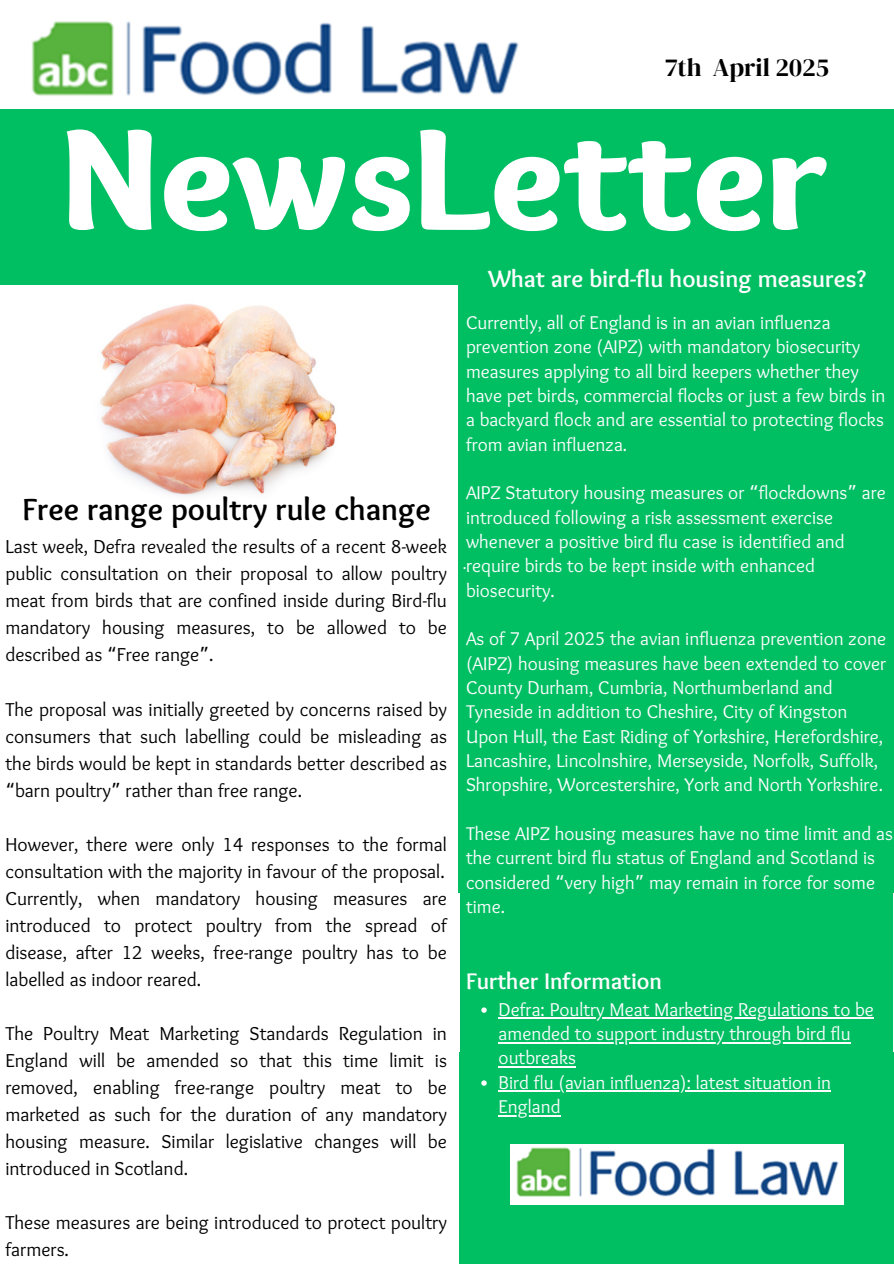
<style>
.page{position:relative;width:894px;height:1264px;background:#fff}
.page>*{position:absolute;margin:0;border:0;box-sizing:border-box;transform-origin:0 0}
.t1{font:900 150px "Sukar";color:#fff}
.t2{font:700 31.8px "Sukar";color:#000}
.t3{font:25.5px "DM Serif Display";color:#000}
.t4{font:700 24.45px "Sukar";color:#fdfdfd}
.t5{font:700 23.55px "Sukar";color:#fdfdfd}
.t6{font:19.5px/27px "Sukar";color:#000;text-align:justify}
.t7{font:19.2px/24.3px "Sukar";color:#fdfdfd}
.t8{font:17.1px "Sukar";color:#fdfdfe}
.s1{font-family:"Noto Sans Gurmukhi"}
</style>
<div class="page">
<div style="left:0;top:109px;width:893px;height:175px;background:#00bf63"></div>
<div style="left:458px;top:281px;width:435px;height:611px;background:#00bf63"></div>
<div style="left:460px;top:717px;width:432px;height:337px;background:#00bf63"></div>
<div style="left:459px;top:1052px;width:434px;height:211px;background:#00bf63"></div>
<img style="left:32px;top:21px;width:487px;height:75px">
<img style="left:510px;top:1144px;width:332px;height:60px">
<img style="left:100px;top:304px;width:237px;height:192px">
<svg style="left:481px;top:1007px;width:5px;height:5px"></svg>
<hr style="left:498px;top:1017px;width:375px;height:2px;background:#fdfdfd">
<hr style="left:498px;top:1041px;width:352px;height:2px;background:#fdfdfd">
<hr style="left:498px;top:1065px;width:78px;height:2px;background:#fdfdfd">
<svg style="left:481px;top:1080px;width:5px;height:5px"></svg>
<hr style="left:498px;top:1090px;width:332px;height:2px;background:#fdfdfd">
<hr style="left:498px;top:1114px;width:62px;height:2px;background:#fdfdfd">
<h3 class="t3" style="left:665px;top:50px;width:165px">7th April 2025</h3>
<p class="t1" style="left:60px;top:92px;width:768px">NewsLetter</p>
<h1 class="t2" style="left:23px;top:491px;width:409px">Free range poultry rule change</h1>
<p class="t6" style="left:5px;top:534px;width:443px">Last week, Defra revealed the results of a recent 8-week public consultation on their proposal to allow poultry meat from birds that are confined inside during Bird-flu mandatory housing measures, to be allowed to be described as <span class="s1">“</span>Free range<span class="s1">”</span>.</p>
<p class="t6" style="left:5px;top:697px;width:443px">The proposal was initially greeted by concerns raised by consumers that such labelling could be misleading as the birds would be kept in standards better described as <span class="s1">“</span>barn poultry<span class="s1">”</span> rather than free range.</p>
<p class="t6" style="left:5px;top:832px;width:443px">However, there were only 14 responses to the formal consultation with the majority in favour of the proposal.</p>
<p class="t6" style="left:5px;top:886px;width:443px">Currently, when mandatory housing measures are introduced to protect poultry from the spread of disease, after 12 weeks, free-range poultry has to be labelled as indoor reared.</p>
<p class="t6" style="left:5px;top:1021px;width:443px">The Poultry Meat Marketing Standards Regulation in England will be amended so that this time limit is removed, enabling free-range poultry meat to be marketed as such for the duration of any mandatory housing measure. Similar legislative changes will be introduced in Scotland.</p>
<p class="t6" style="left:5px;top:1210px;width:443px">These measures are being introduced to protect poultry farmers.</p>
<p class="t4" style="left:488px;top:264px;width:379px">What are bird-flu housing measures?</p>
<p class="t7" style="left:466px;top:312px;width:421px">Currently, all of England is in an avian influenza prevention zone (AIPZ) with mandatory biosecurity measures applying to all bird keepers whether they have pet birds, commercial flocks or just a few birds in a backyard flock and are essential to protecting flocks from avian influenza.</p>
<p class="t7" style="left:466px;top:482px;width:421px">AIPZ Statutory housing measures or <span class="s1">“</span>flockdowns<span class="s1">”</span> are introduced following a risk assessment exercise whenever a positive bird flu case is identified and require birds to be kept inside with enhanced biosecurity.</p>
<h2 class="t7" style="left:466px;top:628px;width:421px">As of 7 April 2025 the avian influenza prevention zone (AIPZ) housing measures have been extended to cover County Durham, Cumbria, Northumberland and Tyneside in addition to Cheshire, City of Kingston Upon Hull, the East Riding of Yorkshire, Herefordshire, Lancashire, Lincolnshire, Merseyside, Norfolk, Suffolk, Shropshire, Worcestershire, York and North Yorkshire.</h2>
<p class="t7" style="left:466px;top:822px;width:428px">These AIPZ housing measures have no time limit and as the current bird flu status of England and Scotland is considered <span class="s1">“</span>very high<span class="s1">”</span> may remain in force for some time.</p>
<h4 class="t8" style="left:462px;top:553px;width:5px">.</h4>
<p class="t5" style="left:466px;top:968px;width:197px">Further Information</p>
<p class="t7" style="left:498px;top:998px;width:376px">Defra: Poultry Meat Marketing Regulations to be</p>
<p class="t7" style="left:498px;top:1022px;width:353px">amended to support industry through bird flu outbreaks<br>Bird flu (avian influenza): latest situation in</p>
<p class="t7" style="left:498px;top:1095px;width:63px">England</p>
</div>
